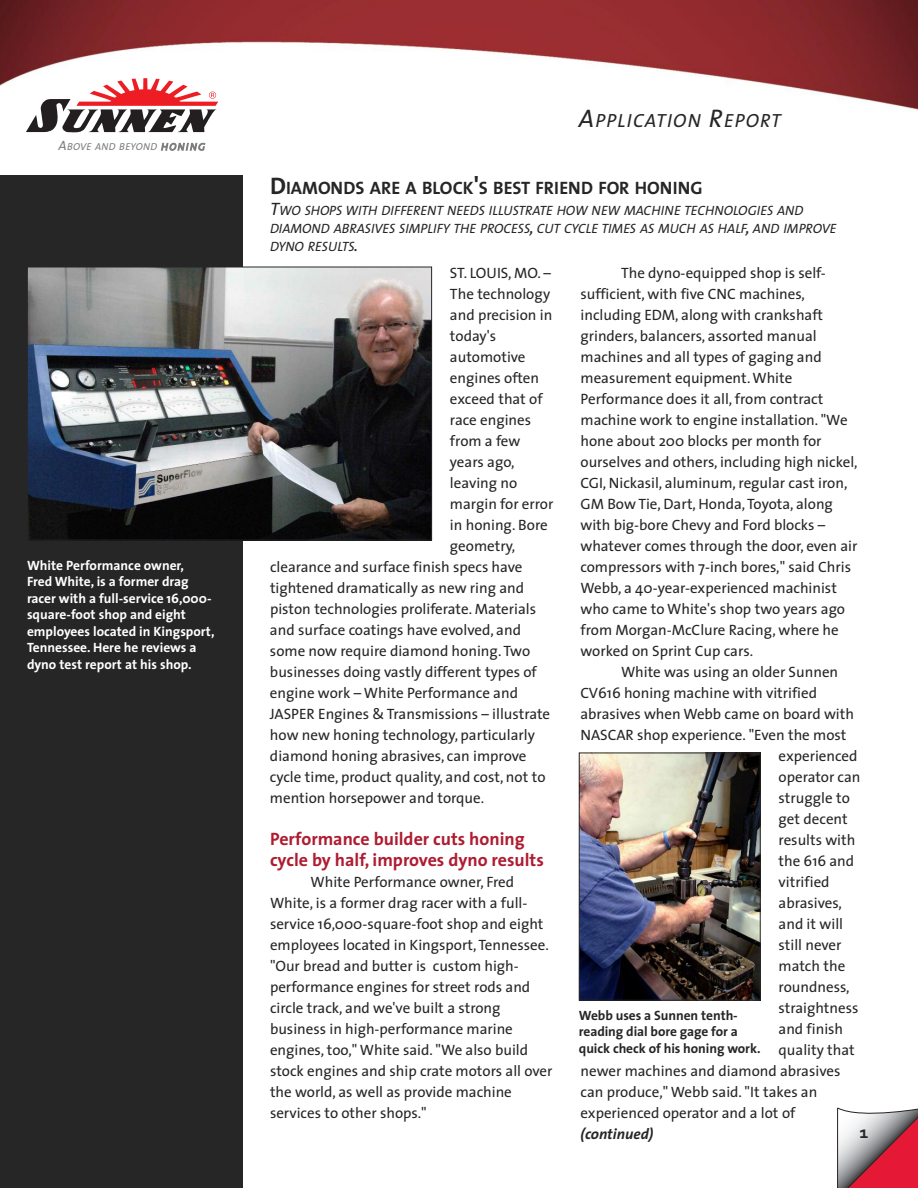
<style>
.page{position:relative;width:918px;height:1188px;background:#fff}
.page>*{position:absolute;margin:0;border:0;box-sizing:border-box;transform-origin:0 0}
.t1{font:italic 19.2px "The Mix Caps";letter-spacing:.065em;color:#272627}
.t2{font:700 18px/21px "The Sans";color:#af1c31}
.t3{font:700 18px "The Sans";color:#272627}
.t4{font:700 18px "Corbel";color:#272627}
.t5{font:15px/21px "The Sans";color:#272627}
.t6{font:italic 700 15px "The Sans";color:#272627}
.t7{font:700 13.5px/16.5px "The Sans";color:#fff}
.t8{font:italic 13.5px/18px "The Sans";color:#272627}
.t9{font:700 13.5px/16.5px "The Sans";letter-spacing:-.005em;color:#272627}
.t10{font:italic 10.2px "The Mix Caps";letter-spacing:.04em;color:#7d7d7d}
.s1{font-size:13.5px}
.s2{font-size:25.5px}
.s3{font-size:24px}
.s4{font-size:18px}
</style>
<div class="page">
<div style="left:0;top:176px;width:243px;height:1012px;background:#272627"></div>
<img style="left:0;top:0;width:918px;height:133px">
<svg style="left:838px;top:1108px;width:80px;height:80px;background:#c37682"></svg>
<hr style="left:837px;top:1108px;width:1px;height:80px;background:#231f20">
<img style="left:29px;top:269px;width:401px;height:269px">
<div style="left:27px;top:267px;width:405px;height:273px;border:1px solid #272627"></div>
<img style="left:581px;top:755px;width:178px;height:244px">
<div style="left:579px;top:753px;width:182px;height:248px;border:1px solid #272627"></div>
<svg style="left:26px;top:78px;width:192px;height:54px"></svg>
<p class="t10" style="left:59px;top:143px;width:148px"><span class="s1">A</span>BOVE AND BEYOND HONING</p>
<p class="t7" style="left:27px;top:558px;width:189px">White Performance owner,<br>Fred White, is a former drag racer with a full-service 16,000- square-foot shop and eight employees located in Kingsport,<br>Tennessee. Here he reviews a dyno test report at his shop.</p>
<p class="t1" style="left:579px;top:114px;width:204px"><span class="s2">A</span>PPLICATION <span class="s2">R</span>EPORT</p>
<p class="t3" style="left:270px;top:180px;width:434px"><span class="s3">D</span>IAMONDS ARE A BLOCK<span class="s3">'</span>S BEST FRIEND FOR HONING</p>
<p class="t8" style="left:270px;top:202px;width:568px"><span class="s4">T</span>WO SHOPS WITH DIFFERENT NEEDS ILLUSTRATE HOW NEW MACHINE TECHNOLOGIES AND<br>DIAMOND ABRASIVES SIMPLIFY THE PROCESS<span class="s4">,</span> CUT CYCLE TIMES AS MUCH AS HALF<span class="s4">,</span> AND IMPROVE<br>DYNO RESULTS<span class="s4">.</span></p>
<p class="t5" style="left:450px;top:264px;width:102px">ST. LOUIS, MO. –</p>
<p class="t5" style="left:450px;top:285px;width:102px">The technology</p>
<p class="t5" style="left:450px;top:306px;width:104px">and precision in</p>
<p class="t5" style="left:450px;top:327px;width:48px">today's</p>
<p class="t5" style="left:450px;top:348px;width:77px">automotive</p>
<p class="t5" style="left:450px;top:369px;width:91px">engines often</p>
<p class="t5" style="left:450px;top:390px;width:94px">exceed that of</p>
<p class="t5" style="left:450px;top:411px;width:83px">race engines</p>
<p class="t5" style="left:450px;top:432px;width:72px">from a few</p>
<p class="t5" style="left:450px;top:453px;width:66px">years ago,</p>
<p class="t5" style="left:450px;top:474px;width:69px">leaving no</p>
<p class="t5" style="left:450px;top:495px;width:105px">margin for error</p>
<p class="t5" style="left:450px;top:516px;width:99px">in honing. Bore</p>
<p class="t5" style="left:450px;top:537px;width:67px">geometry,</p>
<p class="t5" style="left:270px;top:558px;width:254px">clearance and surface finish specs have</p>
<p class="t5" style="left:270px;top:579px;width:256px">tightened dramatically as new ring and</p>
<p class="t5" style="left:270px;top:600px;width:268px">piston technologies proliferate. Materials</p>
<p class="t5" style="left:270px;top:621px;width:253px">and surface coatings have evolved, and</p>
<p class="t5" style="left:270px;top:642px;width:262px">some now require diamond honing. Two</p>
<p class="t5" style="left:270px;top:663px;width:268px">businesses doing vastly different types of</p>
<p class="t5" style="left:270px;top:684px;width:250px">engine work – White Performance and</p>
<p class="t5" style="left:270px;top:705px;width:282px">JASPER Engines &amp; Transmissions – illustrate</p>
<p class="t5" style="left:270px;top:726px;width:266px">how new honing technology, particularly</p>
<p class="t5" style="left:270px;top:747px;width:258px">diamond honing abrasives, can improve</p>
<p class="t5" style="left:270px;top:768px;width:277px">cycle time, product quality, and cost, not to</p>
<p class="t5" style="left:270px;top:789px;width:216px">mention horsepower and torque.</p>
<p class="t2" style="left:270px;top:830px;width:275px">Performance builder cuts honing cycle by half, improves dyno results</p>
<p class="t5" style="left:270px;top:873px;width:284px;text-indent:40px">White Performance owner, Fred White, is a former drag racer with a full&shy;service 16,000-square-foot shop and eight employees located in Kingsport, Tennessee. "Our bread and butter is custom high&shy;performance engines for street rods and circle track, and we've built a strong business in high-performance marine engines, too," White said. "We also build stock engines and ship crate motors all over the world, as well as provide machine services to other shops."</p>
<p class="t5" style="left:581px;top:264px;width:279px;text-indent:41px">The dyno-equipped shop is self&shy;sufficient, with five CNC machines, including EDM, along with crankshaft grinders, balancers, assorted manual machines and all types of gaging and measurement equipment.White Performance does it all, from contract machine work to engine installation. "We hone about 200 blocks per month for ourselves and others, including high nickel, CGI, Nickasil, aluminum, regular cast iron, GM Bow Tie, Dart, Honda, Toyota, along with big-bore Chevy and Ford blocks – whatever comes through the door, even air compressors with 7-inch bores," said Chris Webb, a 40-year-experienced machinist who came to White's shop two years ago from Morgan-McClure Racing, where he worked on Sprint Cup cars.</p>
<p class="t5" style="left:621px;top:663px;width:219px">White was using an older Sunnen</p>
<p class="t5" style="left:581px;top:684px;width:238px">CV616 honing machine with vitrified</p>
<p class="t5" style="left:581px;top:705px;width:275px">abrasives when Webb came on board with</p>
<p class="t5" style="left:581px;top:726px;width:267px">NASCAR shop experience. "Even the most</p>
<p class="t5" style="left:779px;top:747px;width:80px">experienced</p>
<p class="t5" style="left:779px;top:768px;width:83px">operator can</p>
<p class="t5" style="left:779px;top:789px;width:73px">struggle to</p>
<p class="t5" style="left:779px;top:810px;width:71px">get decent</p>
<p class="t5" style="left:779px;top:831px;width:78px">results with</p>
<p class="t5" style="left:779px;top:852px;width:77px">the 616 and</p>
<p class="t5" style="left:779px;top:873px;width:53px">vitrified</p>
<p class="t5" style="left:779px;top:894px;width:65px">abrasives,</p>
<p class="t5" style="left:779px;top:915px;width:66px">and it will</p>
<p class="t5" style="left:779px;top:936px;width:64px">still never</p>
<p class="t5" style="left:779px;top:957px;width:68px">match the</p>
<p class="t5" style="left:779px;top:978px;width:72px">roundness,</p>
<p class="t5" style="left:779px;top:999px;width:81px">straightness</p>
<p class="t5" style="left:779px;top:1020px;width:66px">and finish</p>
<p class="t5" style="left:779px;top:1041px;width:78px">quality that</p>
<p class="t5" style="left:581px;top:1062px;width:261px">newer machines and diamond abrasives</p>
<p class="t5" style="left:581px;top:1083px;width:238px">can produce," Webb said. "It takes an</p>
<p class="t5" style="left:581px;top:1104px;width:216px">experienced operator and a lot of</p>
<p class="t6" style="left:581px;top:1128px;width:74px">(continued)</p>
<p class="t9" style="left:579px;top:1008px;width:183px">Webb uses a Sunnen tenth&shy;reading dial bore gage for a quick check of his honing work.</p>
<p class="t4" style="left:860px;top:1122px;width:10px">1</p>
</div>
